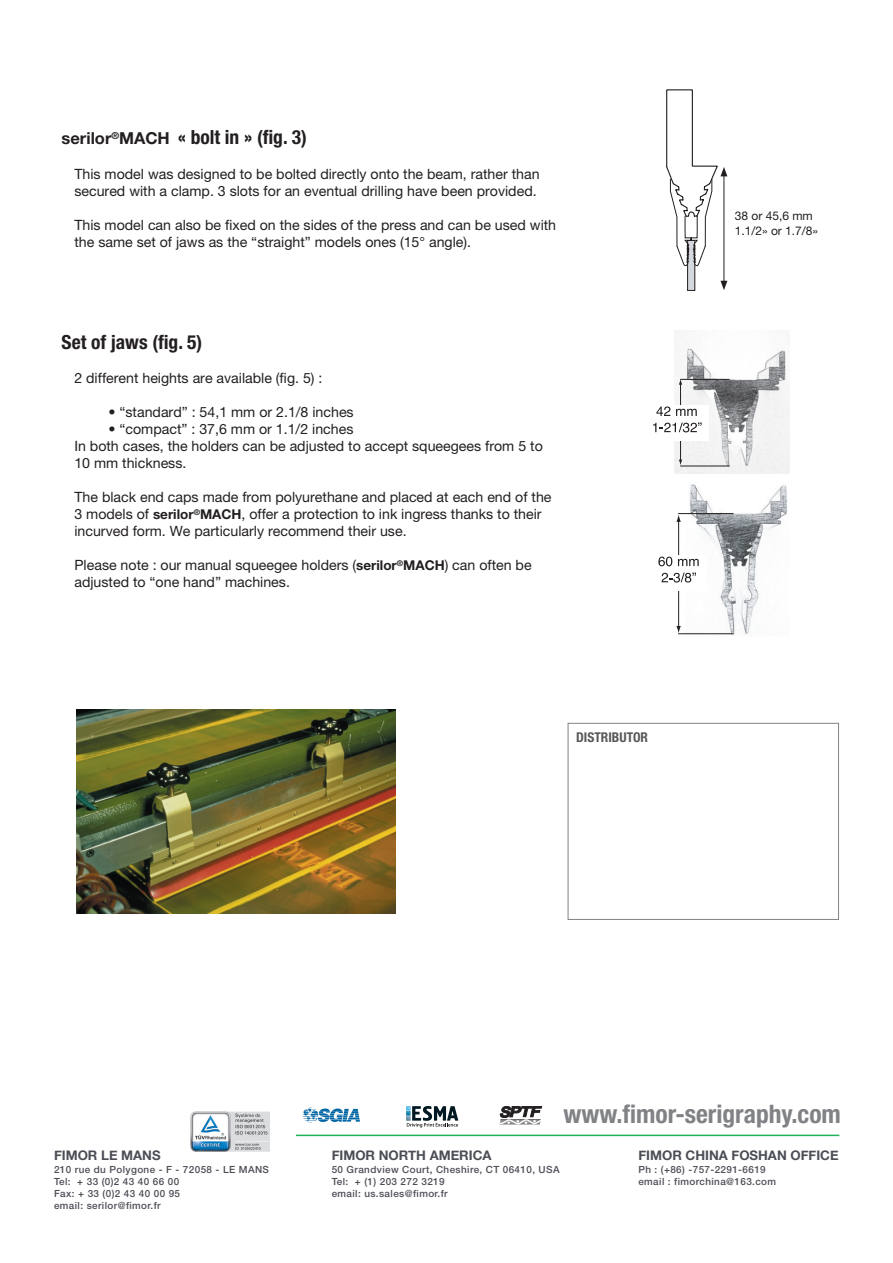
<style>
.page{position:relative;width:893px;height:1263px;background:#fff}
.page>*{position:absolute;margin:0;border:0;box-sizing:border-box;transform-origin:0 0}
.t1{font:700 condensed 25.5px "Helvetica Neue LT Pro";color:#808285}
.t2{font:700 condensed 19.5px "Helvetica Neue LT Pro";color:#231f20}
.t3{font:14.25px/17.1px "Helvetica Neue LT Pro";color:#231f20}
.t4{font:700 condensed 13.5px "Helvetica Neue LT Pro";color:#57585a}
.t5{font:700 13.2px "Helvetica Neue";color:#4c4e56}
.t6{font:12px "Helvetica Neue LT Pro";color:#231f20}
.t7{font:500 9.9px "Helvetica Neue LT Pro";letter-spacing:.04em;color:#4c4e56}
.s1{font-stretch:normal;font-size:16.5px}
.s2{font-weight:700;font-size:13.5px}
</style>
<div class="page">
<div style="left:568px;top:723px;width:271px;height:197px;border:1px solid #808285"></div>
<div style="left:688px;top:240px;width:7px;height:50px;background:#d5d8de"></div>
<div style="left:687px;top:240px;width:8px;height:51px;border:1px solid #231f20"></div>
<img style="left:675px;top:330px;width:114px;height:143px">
<hr style="left:680px;top:466px;width:50px;height:1px;background:#231f20">
<hr style="left:680px;top:379px;width:50px;height:1px;background:#231f20">
<hr style="left:680px;top:383px;width:1px;height:78px;background:#231f20">
<svg style="left:679px;top:460px;width:3px;height:5px"></svg>
<svg style="left:679px;top:379px;width:3px;height:6px"></svg>
<div style="left:645px;top:405px;width:64px;height:36px;background:#fff"></div>
<svg style="left:656px;top:406px;width:14px;height:10px"></svg>
<svg style="left:676px;top:409px;width:21px;height:7px"></svg>
<svg style="left:653px;top:422px;width:49px;height:10px"></svg>
<img style="left:678px;top:484px;width:109px;height:151px">
<hr style="left:678px;top:633px;width:55px;height:1px;background:#231f20">
<hr style="left:678px;top:513px;width:55px;height:1px;background:#231f20">
<hr style="left:678px;top:520px;width:1px;height:107px;background:#231f20">
<svg style="left:676px;top:626px;width:5px;height:7px"></svg>
<svg style="left:676px;top:514px;width:5px;height:8px"></svg>
<div style="left:651px;top:555px;width:55px;height:36px;background:#fff"></div>
<svg style="left:658px;top:557px;width:14px;height:9px"></svg>
<svg style="left:678px;top:559px;width:21px;height:7px"></svg>
<svg style="left:661px;top:573px;width:35px;height:9px"></svg>
<hr style="left:724px;top:174px;width:1px;height:109px;background:#231f20">
<svg style="left:666px;top:89px;width:61px;height:178px"></svg>
<svg style="left:720px;top:281px;width:7px;height:9px"></svg>
<img style="left:77px;top:710px;width:318px;height:203px">
<svg style="left:406px;top:1106px;width:52px;height:21px"></svg>
<svg style="left:303px;top:1107px;width:57px;height:16px"></svg>
<svg style="left:499px;top:1106px;width:43px;height:18px"></svg>
<img style="left:191px;top:1111px;width:79px;height:40px">
<hr style="left:296px;top:1134px;width:543px;height:2px;background:#21b259">
<p class="t2" style="left:62px;top:126px;width:247px"><span class="s1">serilor</span><sup>®</sup><span class="s1">MACH</span> « bolt in » (fig. 3)</p>
<p class="t3" style="left:74px;top:165px;width:467px">This model was designed to be bolted directly onto the beam, rather than</p>
<p class="t3" style="left:74px;top:182px;width:464px">secured with a clamp. 3 slots for an eventual drilling have been provided.</p>
<p class="t3" style="left:74px;top:216px;width:483px">This model can also be fixed on the sides of the press and can be used with</p>
<p class="t3" style="left:74px;top:233px;width:398px">the same set of jaws as the “straight” models ones (15° angle).</p>
<p class="t2" style="left:62px;top:330px;width:142px">Set of jaws (fig. 5)</p>
<p class="t3" style="left:74px;top:369px;width:250px">2 different heights are available (fig. 5) :</p>
<p class="t3" style="left:108px;top:403px;width:247px">• “standard” : 54,1 mm or 2.1/8 inches</p>
<p class="t3" style="left:108px;top:420px;width:247px">• “compact” : 37,6 mm or 1.1/2 inches</p>
<p class="t3" style="left:74px;top:437px;width:470px">In both cases, the holders can be adjusted to accept squeegees from 5 to<br>10 mm thickness.</p>
<p class="t3" style="left:74px;top:488px;width:479px">The black end caps made from polyurethane and placed at each end of the</p>
<p class="t3" style="left:74px;top:505px;width:469px">3 models of <span class="s2">serilor</span><sup>®</sup><span class="s2">MACH</span>, offer a protection to ink ingress thanks to their</p>
<p class="t3" style="left:74px;top:522px;width:334px">incurved form. We particularly recommend their use.</p>
<p class="t3" style="left:74px;top:557px;width:459px">Please note : our manual squeegee holders (<span class="s2">serilor</span><sup>®</sup><span class="s2">MACH</span>) can often be</p>
<p class="t3" style="left:74px;top:574px;width:217px">adjusted to “one hand” machines.</p>
<p class="t4" style="left:576px;top:729px;width:73px">DISTRIBUTOR</p>
<p class="t6" style="left:735px;top:209px;width:80px">38 or 45,6 mm</p>
<p class="t6" style="left:735px;top:223px;width:85px">1.1/2» or 1.7/8»</p>
<p class="t5" style="left:54px;top:1147px;width:108px">FIMOR LE MANS</p>
<p class="t5" style="left:332px;top:1147px;width:161px">FIMOR NORTH AMERICA</p>
<p class="t1" style="left:563px;top:1099px;width:279px">www.fimor-serigraphy.com</p>
<p class="t5" style="left:638px;top:1147px;width:202px">FIMOR CHINA FOSHAN OFFICE</p>
<p class="t7" style="left:54px;top:1164px;width:217px">210 rue du Polygone - F - 72058 - LE MANS</p>
<p class="t7" style="left:54px;top:1176px;width:127px">Tel: + 33 (0)2 43 40 66 00</p>
<p class="t7" style="left:54px;top:1188px;width:128px">Fax: + 33 (0)2 43 40 00 95</p>
<p class="t7" style="left:54px;top:1199px;width:108px">email: serilor@fimor.fr</p>
<p class="t7" style="left:332px;top:1164px;width:229px">50 Grandview Court, Cheshire, CT 06410, USA</p>
<p class="t7" style="left:332px;top:1176px;width:115px">Tel: + (1) 203 272 3219</p>
<p class="t7" style="left:332px;top:1188px;width:118px">email: us.sales@fimor.fr</p>
<p class="t7" style="left:638px;top:1164px;width:129px">Ph : (+86) -757-2291-6619</p>
<p class="t7" style="left:638px;top:1176px;width:139px">email : fimorchina@163.com</p>
</div>
